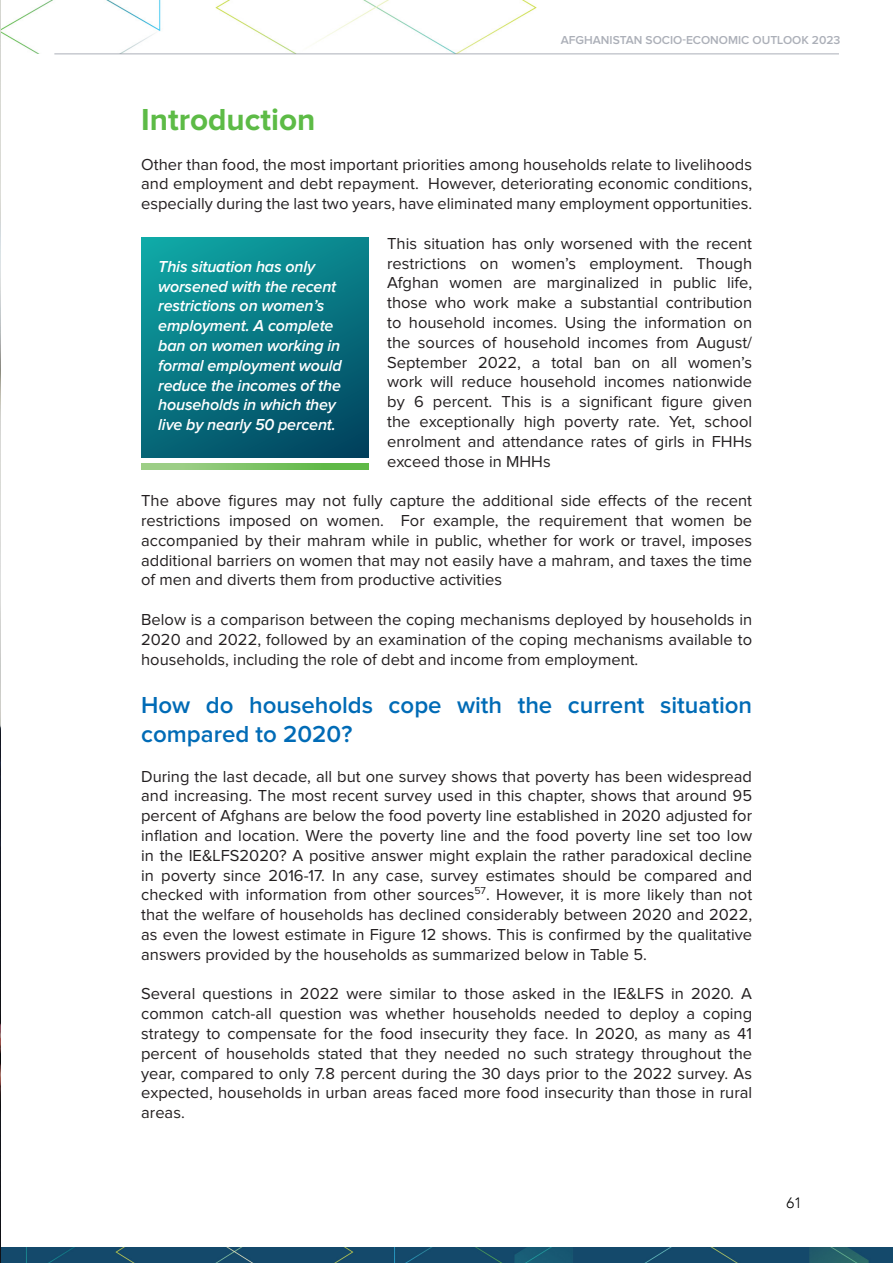
<style>
.page{position:relative;width:893px;height:1263px;background:#fff}
.page>*{position:absolute;margin:0;border:0;box-sizing:border-box;transform-origin:0 0}
.Header_1{font:700 31.5px "Proxima Nova";color:#5dbb46}
.Header_2{font:600 24px/28.8px "Proxima Nova";color:#006bb6}
.t1{font:16.5px/19.8px "Proxima Nova";color:#231f20;text-align:justify}
.Quote_-_Box_text{font:italic 600 16.5px/19.8px "Proxima Nova";letter-spacing:-.01em;color:#fff}
.t2{font:300 15px "Avenir";color:#000}
.t3{font:600 12px "Proxima Nova";color:#787e8c}
</style>
<div class="page">
<img style="left:1px;top:0;width:587px;height:54px">
<img style="left:1px;top:1247px;width:892px;height:16px">
<hr style="left:54px;top:54px;width:785px;height:1px;background:#787e8c">
<img style="left:0;top:0;width:1px;height:1263px">
<svg style="left:141px;top:238px;width:227px;height:219px;background:#087481"></svg>
<svg style="left:141px;top:464px;width:227px;height:5px"></svg>
<p class="t3" style="left:561px;top:35px;width:281px">AFGHANISTAN SOCIO-ECONOMIC OUTLOOK 2023</p>
<p class="Header_1" style="left:141px;top:105px;width:176px">Introduction</p>
<p class="t1" style="left:141px;top:155px;width:612px">Other than food, the most important priorities among households relate to livelihoods and employment and debt repayment. However, deteriorating economic conditions, especially during the last two years, have eliminated many employment opportunities.</p>
<p class="t1" style="left:387px;top:234px;width:366px">This situation has only worsened with the recent restrictions on women’s employment. Though Afghan women are marginalized in public life, those who work make a substantial contribution to household incomes. Using the information on the sources of household incomes from August/ September 2022, a total ban on all women’s work will reduce household incomes nationwide by 6 percent. This is a significant figure given the exceptionally high poverty rate. Yet, school enrolment and attendance rates of girls in FHHs exceed those in MHHs</p>
<p class="t1" style="left:141px;top:491px;width:612px">The above figures may not fully capture the additional side effects of the recent restrictions imposed on women. For example, the requirement that women be accompanied by their mahram while in public, whether for work or travel, imposes additional barriers on women that may not easily have a mahram, and taxes the time of men and diverts them from productive activities</p>
<p class="t1" style="left:141px;top:610px;width:612px">Below is a comparison between the coping mechanisms deployed by households in 2020 and 2022, followed by an examination of the coping mechanisms available to households, including the role of debt and income from employment.</p>
<p class="Header_2" style="left:141px;top:692px;width:612px">How do households cope with the current situation compared to 2020?</p>
<p class="t1" style="left:141px;top:767px;width:612px">During the last decade, all but one survey shows that poverty has been widespread and increasing. The most recent survey used in this chapter, shows that around 95 percent of Afghans are below the food poverty line established in 2020 adjusted for inflation and location. Were the poverty line and the food poverty line set too low in the IE&amp;LFS2020? A positive answer might explain the rather paradoxical decline in poverty since 2016-17. In any case, survey estimates should be compared and checked with information from other sources<sup>57</sup>. However, it is more likely than not that the welfare of households has declined considerably between 2020 and 2022, as even the lowest estimate in Figure 12 shows. This is confirmed by the qualitative answers provided by the households as summarized below in Table 5.</p>
<p class="t1" style="left:141px;top:985px;width:612px">Several questions in 2022 were similar to those asked in the IE&amp;LFS in 2020. A common catch-all question was whether households needed to deploy a coping strategy to compensate for the food insecurity they face. In 2020, as many as 41 percent of households stated that they needed no such strategy throughout the year, compared to only 7.8 percent during the 30 days prior to the 2022 survey. As expected, households in urban areas faced more food insecurity than those in rural areas.</p>
<p class="Quote_-_Box_text" style="left:158px;top:257px;width:185px">This situation has only worsened with the recent restrictions on women’s employment. A complete ban on women working in formal employment would reduce the incomes of the households in which they live by nearly 50 percent.</p>
<p class="t2" style="left:786px;top:1194px;width:17px">61</p>
</div>
